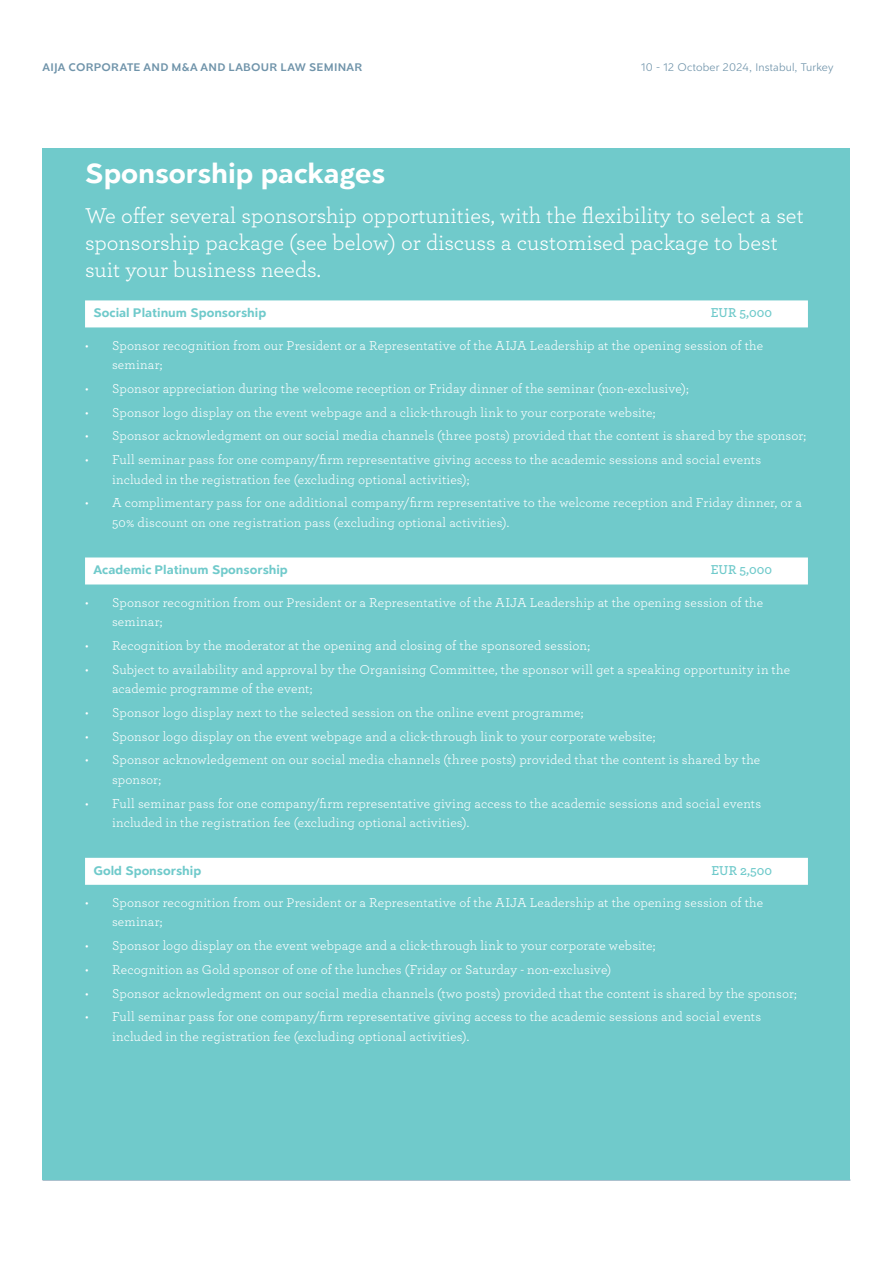
<style>
.page{position:relative;width:893px;height:1263px;background:#fff}
.page>*{position:absolute;margin:0;border:0;box-sizing:border-box;transform-origin:0 0}
.t1{font:700 30px "Clarika Grotesque";color:#fff}
.t2{font:22.5px/27px "Archer";color:#fff}
.t3{font:13.5px/19.5px "Archer";letter-spacing:.01em;color:#fff}
.t4{font:700 13.5px "Clarika Grotesque";color:#70cacb}
.t5{font:600 13.5px "Archer";color:#70cacb}
.t6{font:600 12px "Clarika Grotesque";letter-spacing:.025em;color:#7094aa}
.t7{font:300 12px "Clarika Grotesque";letter-spacing:.01em;color:#7094aa}
</style>
<div class="page">
<hr style="left:43px;top:1180px;width:807px;height:1px;background:#7094aa">
<div style="left:43px;top:148px;width:807px;height:1032px;background:#70cacb"></div>
<div style="left:85px;top:300px;width:723px;height:27px;background:#fff"></div>
<div style="left:85px;top:557px;width:723px;height:27px;background:#fff"></div>
<div style="left:85px;top:858px;width:723px;height:27px;background:#fff"></div>
<p class="t6" style="left:43px;top:59px;width:321px">AIJA CORPORATE AND M&amp;A AND LABOUR LAW SEMINAR</p>
<p class="t7" style="left:641px;top:59px;width:194px">10 - 12 October 2024, Instabul, Turkey</p>
<h1 class="t1" style="left:85px;top:153px;width:302px">Sponsorship packages</h1>
<h2 class="t2" style="left:85px;top:201px;width:720px">We offer several sponsorship opportunities, with the flexibility to select a set sponsorship package (see below) or discuss a customised package to best suit your business needs.</h2>
<p class="t4" style="left:94px;top:304px;width:174px">Social Platinum Sponsorship</p>
<p class="t5" style="left:711px;top:303px;width:63px">EUR 5,000</p>
<p class="t3" style="left:112px;top:335px;width:653px;text-indent:-27px">• Sponsor recognition from our President or a Representative of the AIJA Leadership at the opening session of the seminar;</p>
<p class="t3" style="left:85px;top:378px;width:605px">• Sponsor appreciation during the welcome reception or Friday dinner of the seminar (non-exclusive);</p>
<p class="t3" style="left:85px;top:402px;width:572px">• Sponsor logo display on the event webpage and a click-through link to your corporate website;</p>
<p class="t3" style="left:85px;top:426px;width:723px">• Sponsor acknowledgment on our social media channels (three posts) provided that the content is shared by the sponsor;</p>
<p class="t3" style="left:112px;top:449px;width:651px;text-indent:-27px">• Full seminar pass for one company/firm representative giving access to the academic sessions and social events included in the registration fee (excluding optional activities);</p>
<p class="t3" style="left:112px;top:493px;width:691px;text-indent:-27px">• A complimentary pass for one additional company/firm representative to the welcome reception and Friday dinner, or a<br>50% discount on one registration pass (excluding optional activities).</p>
<p class="t4" style="left:94px;top:561px;width:196px">Academic Platinum Sponsorship</p>
<p class="t5" style="left:711px;top:560px;width:63px">EUR 5,000</p>
<p class="t3" style="left:112px;top:592px;width:653px;text-indent:-27px">• Sponsor recognition from our President or a Representative of the AIJA Leadership at the opening session of the seminar;</p>
<p class="t3" style="left:85px;top:635px;width:507px">• Recognition by the moderator at the opening and closing of the sponsored session;</p>
<p class="t3" style="left:112px;top:659px;width:680px;text-indent:-27px">• Subject to availability and approval by the Organising Committee, the sponsor will get a speaking opportunity in the academic programme of the event;</p>
<p class="t3" style="left:85px;top:702px;width:500px">• Sponsor logo display next to the selected session on the online event programme;</p>
<p class="t3" style="left:85px;top:726px;width:572px">• Sponsor logo display on the event webpage and a click-through link to your corporate website;</p>
<p class="t3" style="left:112px;top:749px;width:650px;text-indent:-27px">• Sponsor acknowledgement on our social media channels (three posts) provided that the content is shared by the sponsor;</p>
<p class="t3" style="left:112px;top:793px;width:651px;text-indent:-27px">• Full seminar pass for one company/firm representative giving access to the academic sessions and social events included in the registration fee (excluding optional activities).</p>
<p class="t4" style="left:94px;top:861px;width:109px">Gold Sponsorship</p>
<p class="t5" style="left:711px;top:860px;width:62px">EUR 2,500</p>
<p class="t3" style="left:112px;top:892px;width:653px;text-indent:-27px">• Sponsor recognition from our President or a Representative of the AIJA Leadership at the opening session of the seminar;</p>
<p class="t3" style="left:85px;top:935px;width:572px">• Sponsor logo display on the event webpage and a click-through link to your corporate website;</p>
<p class="t3" style="left:85px;top:959px;width:528px">• Recognition as Gold sponsor of one of the lunches (Friday or Saturday - non-exclusive)</p>
<p class="t3" style="left:85px;top:983px;width:713px">• Sponsor acknowledgment on our social media channels (two posts) provided that the content is shared by the sponsor;</p>
<p class="t3" style="left:112px;top:1006px;width:651px;text-indent:-27px">• Full seminar pass for one company/firm representative giving access to the academic sessions and social events included in the registration fee (excluding optional activities).</p>
</div>
